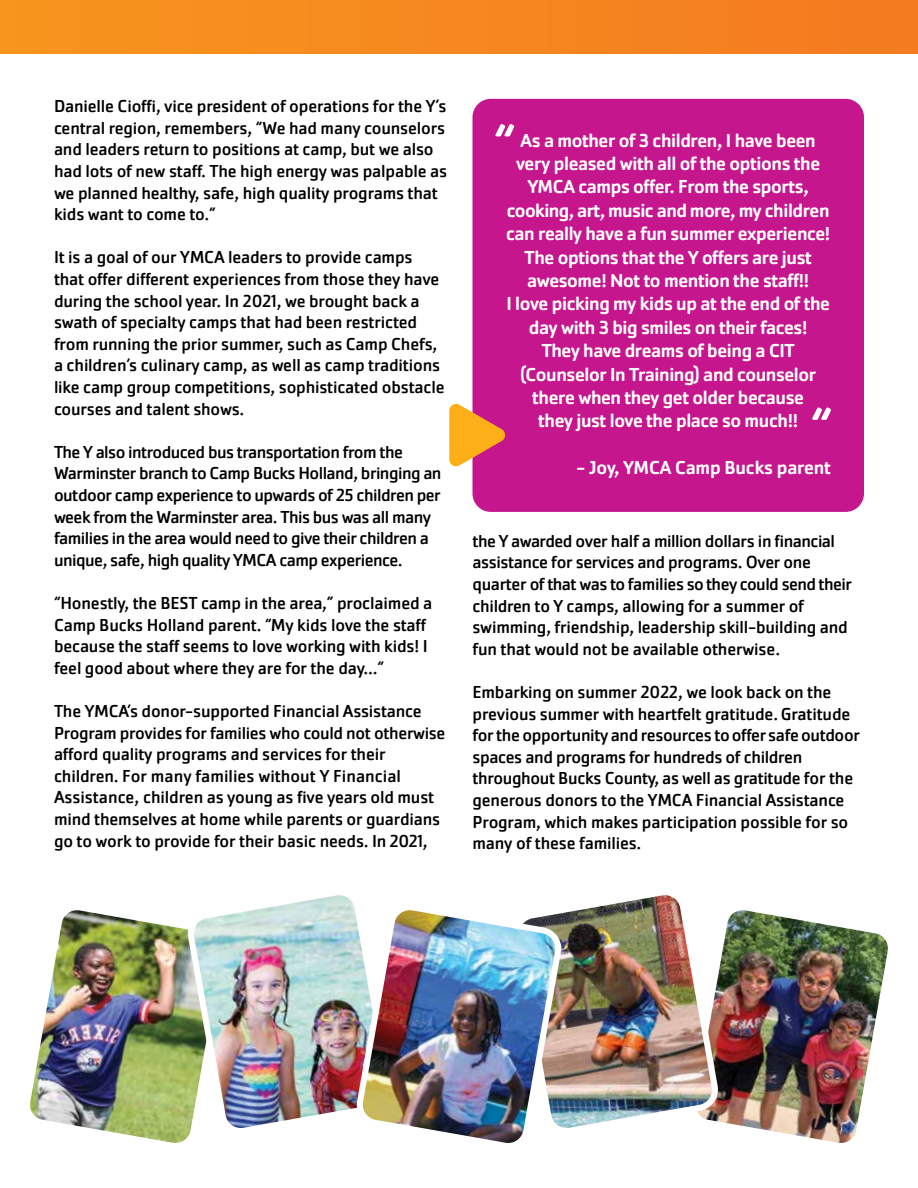
<style>
.page{position:relative;width:918px;height:1188px;background:#fff}
.page>*{position:absolute;margin:0;border:0;box-sizing:border-box;transform-origin:0 0}
.t1{font:60px "Cachet Pro";color:#fff}
.t2{font:500 19.5px/23.4px "Cachet Pro";letter-spacing:-.02em;color:#fff;text-align:center}
.t3{font:18px/21.6px "Cachet Pro";letter-spacing:-.01em;color:#000}
.t4{font:18px/21.6px "Cachet Pro";letter-spacing:-.03em;color:#000}
</style>
<div class="page">
<div style="left:0;top:0;width:918px;height:54px;background:#f6881f"></div>
<img style="left:723px;top:910px;width:165px;height:233px">
<img style="left:560px;top:895px;width:163px;height:233px">
<img style="left:30px;top:910px;width:156px;height:233px">
<img style="left:182px;top:895px;width:176px;height:244px">
<img style="left:358px;top:910px;width:202px;height:233px">
<div style="left:472px;top:99px;width:392px;height:413px;background:#c6168d;border-radius:18px"></div>
<img style="left:0;top:0;width:1px;height:950px">
<svg style="left:449px;top:404px;width:56px;height:62px"></svg>
<p class="t3" style="left:54px;top:96px;width:395px">Danielle Cioffi, vice president of operations for the Y’s central region, remembers, “We had many counselors and leaders return to positions at camp, but we also had lots of new staff. The high energy was palpable as we planned healthy, safe, high quality programs that kids want to come to.”</p>
<p class="t3" style="left:54px;top:247px;width:392px">It is a goal of our YMCA leaders to provide camps that offer different experiences from those they have during the school year. In 2021, we brought back a swath of specialty camps that had been restricted from running the prior summer, such as Camp Chefs, a children’s culinary camp, as well as camp traditions like camp group competitions, sophisticated obstacle courses and talent shows.</p>
<p class="t4" style="left:54px;top:441px;width:389px">The Y also introduced bus transportation from the Warminster branch to Camp Bucks Holland, bringing an outdoor camp experience to upwards of 25 children per week from the Warminster area. This bus was all many families in the area would need to give their children a unique, safe, high quality YMCA camp experience.</p>
<p class="t3" style="left:54px;top:592px;width:380px">“Honestly, the BEST camp in the area,” proclaimed a Camp Bucks Holland parent. “My kids love the staff because the staff seems to love working with kids! I feel good about where they are for the day...”</p>
<p class="t3" style="left:54px;top:700px;width:393px">The YMCA’s donor-supported Financial Assistance Program provides for families who could not otherwise afford quality programs and services for their children. For many families without Y Financial Assistance, children as young as five years old must mind themselves at home while parents or guardians go to work to provide for their basic needs. In 2021,</p>
<h1 class="t1" style="left:494px;top:111px;width:24px">“</h1>
<p class="t2" style="left:506px;top:129px;width:326px">As a mother of 3 children, I have been very pleased with all of the options the YMCA camps offer. From the sports, cooking, art, music and more, my children can really have a fun summer experience!<br>The options that the Y offers are just awesome! Not to mention the staff!!<br>I love picking my kids up at the end of the day with 3 big smiles on their faces!<br>They have dreams of being a CIT (Counselor In Training) and counselor there when they get older because<br>they just love the place so much!!</p>
<p class="t2" style="left:576px;top:456px;width:256px">- Joy, YMCA Camp Bucks parent</p>
<h1 class="t1" style="left:811px;top:395px;width:24px">“</h1>
<p class="t3" style="left:472px;top:530px;width:381px">the Y awarded over half a million dollars in financial assistance for services and programs. Over one quarter of that was to families so they could send their children to Y camps, allowing for a summer of swimming, friendship, leadership skill-building and fun that would not be available otherwise.</p>
<p class="t3" style="left:472px;top:681px;width:389px">Embarking on summer 2022, we look back on the previous summer with heartfelt gratitude. Gratitude for the opportunity and resources to offer safe outdoor spaces and programs for hundreds of children throughout Bucks County, as well as gratitude for the generous donors to the YMCA Financial Assistance Program, which makes participation possible for so many of these families.</p>
</div>
